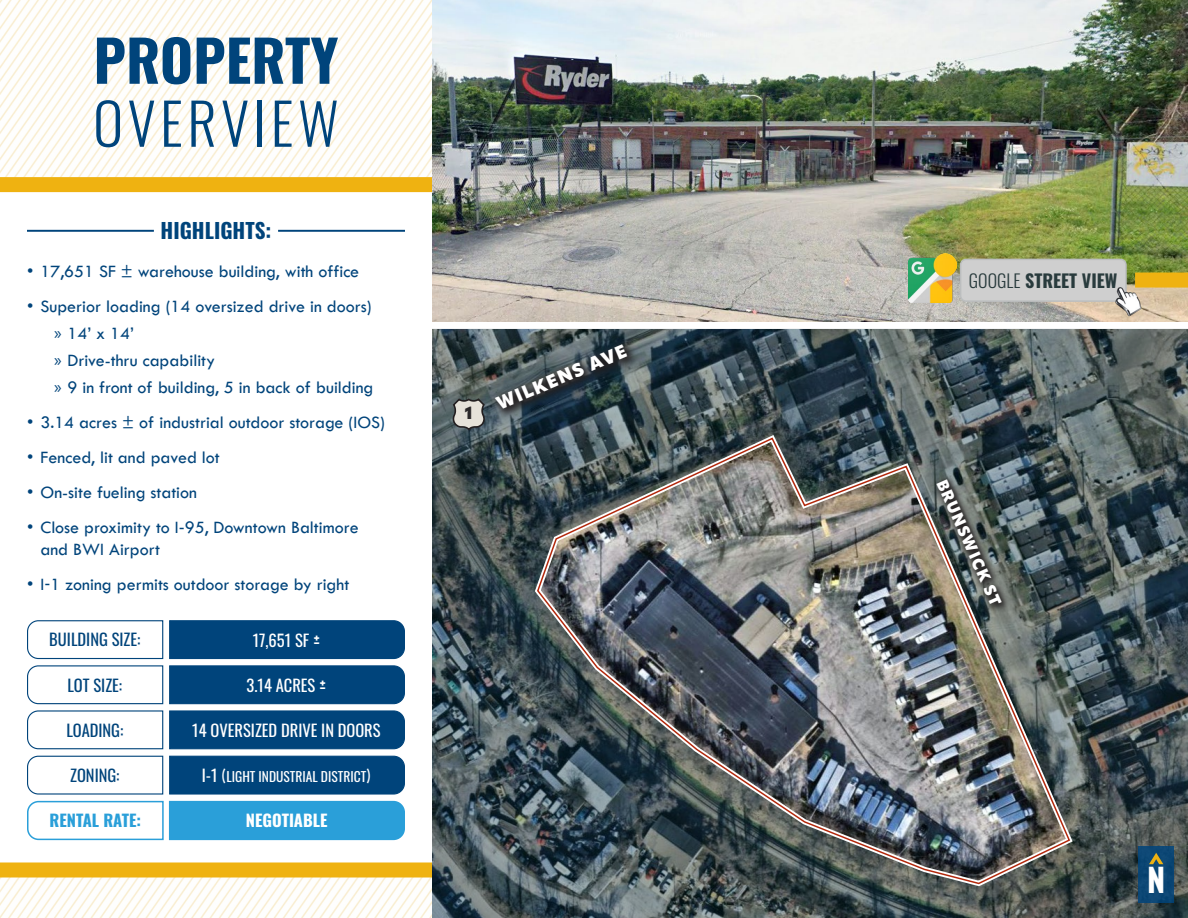
<style>
.page{position:relative;width:1188px;height:918px;background:#fff}
.page>*{position:absolute;margin:0;border:0;box-sizing:border-box;transform-origin:0 0}
.t1{font:700 57px "Oswald";color:#00447b}
.t2{font:300 57px "Oswald";letter-spacing:.08em;color:#00447b}
.t3{font:700 32.4px "Oswald";color:#fff}
.t4{font:700 21px "Oswald";color:#00447b}
.t5{font:900 18.45px "Apparat";color:#fff}
.t6{font:18px/21.6px "Tw Cen";color:#00447b}
.t7{font:700 18px "Oswald";color:#293b3d}
.t8{font:900 17.25px "Apparat";color:#2b292a}
.t9{font:16.5px "Oswald";color:#fff}
.t10{font:16.5px "Oswald";color:#00447b}
.t11{font:700 16.5px "Oswald";color:#2a9fd9}
.t12{font:700 16.5px "Oswald";color:#fff}
.t13{font:900 16.2px "Apparat";color:#fff}
.t14{font:13.5px "Oswald";color:#fff}
.s1{font-family:"Myriad Pro"}
.s2{font-size:16.5px}
.s3{font-family:"Tw Cen";font-size:18px}
.s4{font-weight:300}
</style>
<div class="page">
<img style="left:0;top:0;width:432px;height:918px">
<div style="left:0;top:186px;width:1188px;height:684px;background:#fff"></div>
<div style="left:0;top:177px;width:432px;height:15px;background:#efb211"></div>
<img style="left:432px;top:0;width:756px;height:321px">
<div style="left:0;top:862px;width:432px;height:16px;background:#efb211"></div>
<div style="left:1135px;top:273px;width:53px;height:15px;background:#efb211"></div>
<img style="left:908px;top:254px;width:49px;height:48px">
<div style="left:961px;top:259px;width:165px;height:42px;background:#cfcfcf;border-radius:5px"></div>
<div style="left:960px;top:259px;width:167px;height:43px;border:2px solid #bcbebf;border-radius:5px"></div>
<img style="left:1115px;top:287px;width:27px;height:29px">
<svg style="left:27px;top:620px;width:378px;height:221px"></svg>
<hr style="left:278px;top:230px;width:127px;height:2px;background:#00447b">
<hr style="left:27px;top:230px;width:127px;height:2px;background:#00447b">
<svg style="left:432px;top:329px;width:756px;height:589px;background:#475458"></svg>
<div style="left:1139px;top:846px;width:35px;height:57px;background:#0b4674"></div>
<svg style="left:1149px;top:853px;width:14px;height:11px"></svg>
<div style="left:489px;top:338px;width:150px;height:82px;background:#231f20;opacity:.95"></div>
<svg style="left:532px;top:432px;width:544px;height:457px;background:#495659"></svg>
<img style="left:536px;top:436px;width:535px;height:449px">
<svg style="left:451px;top:397px;width:35px;height:35px"></svg>
<p class="t1" style="left:94px;top:31px;width:246px">PROPERTY</p>
<p class="t2" style="left:93px;top:73px;width:247px">OVERVIEW</p>
<p class="t4" style="left:161px;top:220px;width:112px">HIGHLIGHTS:</p>
<p class="t6" style="left:27px;top:260px;width:334px">• 17,651 SF ± warehouse building, with office</p>
<p class="t6" style="left:27px;top:295px;width:346px">• Superior loading (14 oversized drive in doors)</p>
<p class="t6" style="left:54px;top:322px;width:82px"><span class="s1">»</span> 14’ x 14’</p>
<p class="t6" style="left:54px;top:349px;width:163px"><span class="s1">»</span> Drive-thru capability</p>
<p class="t6" style="left:54px;top:376px;width:321px"><span class="s1">»</span> 9 in front of building, 5 in back of building</p>
<p class="t6" style="left:27px;top:411px;width:360px">• 3.14 acres ± of industrial outdoor storage (IOS)</p>
<p class="t6" style="left:27px;top:446px;width:194px">• Fenced, lit and paved lot</p>
<p class="t6" style="left:27px;top:481px;width:172px">• On-site fueling station</p>
<p class="t6" style="left:40px;top:516px;width:320px;text-indent:-14px">• Close proximity to I-95, Downtown Baltimore and BWI Airport</p>
<p class="t6" style="left:27px;top:573px;width:324px">• I-1 zoning permits outdoor storage by right</p>
<p class="t10" style="left:49px;top:625px;width:93px">BUILDING SIZE:</p>
<p class="t9" style="left:253px;top:625px;width:69px">17,651 SF <sup>±</sup></p>
<p class="t10" style="left:68px;top:670px;width:56px">LOT SIZE:</p>
<p class="t9" style="left:247px;top:671px;width:81px">3.14 ACRES <sup>±</sup></p>
<p class="t10" style="left:66px;top:715px;width:59px">LOADING:</p>
<p class="t9" style="left:192px;top:715px;width:190px">14 OVERSIZED DRIVE IN DOORS</p>
<p class="t10" style="left:70px;top:761px;width:51px">ZONING:</p>
<p class="t14" style="left:202px;top:764px;width:171px"><span class="s2">I-1</span> <span class="s3">(</span>LIGHT INDUSTRIAL DISTRICT<span class="s3">)</span></p>
<p class="t11" style="left:50px;top:812px;width:93px">RENTAL RATE:</p>
<p class="t12" style="left:246px;top:812px;width:83px">NEGOTIABLE</p>
<p class="t8" style="left:465px;top:403px;width:9px">1</p>
<p class="t5" style="left:493px;top:394px;width:141px;rotate:-23deg">WILKENS AVE</p>
<p class="t7" style="left:969px;top:271px;width:150px"><span class="s4">GOOGLE</span> STREET VIEW</p>
<p class="t13" style="left:951px;top:476px;width:137px;rotate:66deg">BRUNSWICK ST</p>
<p class="t3" style="left:1147px;top:863px;width:20px">N</p>
</div>
